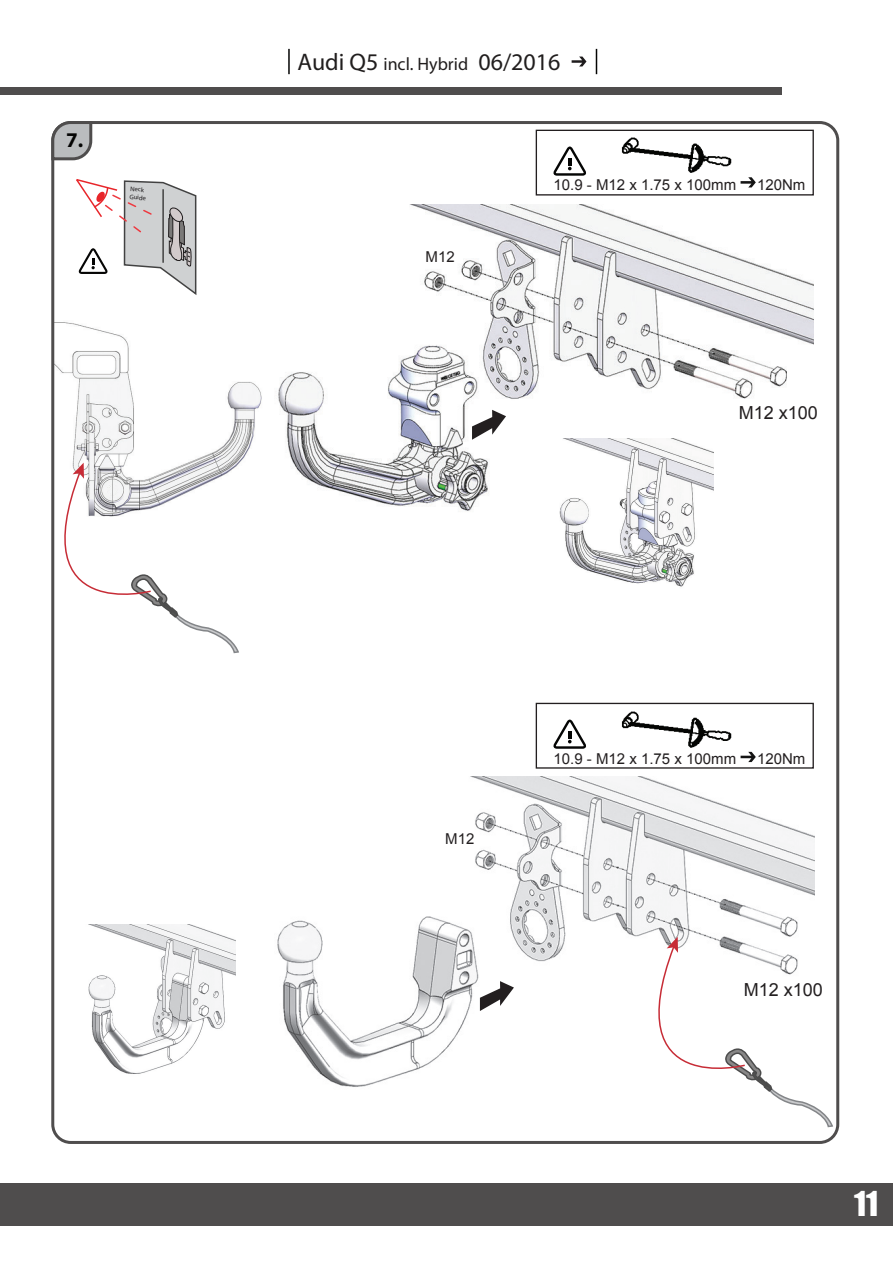
<style>
.page{position:relative;width:893px;height:1263px;background:#fff}
.page>*{position:absolute;margin:0;border:0;box-sizing:border-box;transform-origin:0 0}
.t1{font:31.5px "Impact";color:#fff}
.t2{font:24px "Myriad Pro";color:#211e1e}
.t3{font:700 21px "Myriad Pro";color:#050504}
.t4{font:18px "Arial";color:#231f20}
.t5{font:15px "Arial";color:#231f20}
.t6{font:6.6px "Myriad Pro";color:#1f1c1e}
.s1{font-size:18px}
</style>
<div class="page">
<img style="left:55px;top:322px;width:207px;height:141px">
<div style="left:0;top:1183px;width:893px;height:43px;background:#4f4d4d"></div>
<div style="left:0;top:87px;width:782px;height:7px;background:#4f4d4d"></div>
<svg style="left:51px;top:121px;width:43px;height:41px;background:#acacad"></svg>
<img style="left:277px;top:776px;width:537px;height:311px">
<img style="left:278px;top:205px;width:535px;height:306px">
<div style="left:536px;top:130px;width:278px;height:66px;border:1px solid #231f20"></div>
<div style="left:536px;top:703px;width:278px;height:66px;border:1px solid #231f20"></div>
<svg style="left:553px;top:147px;width:33px;height:29px"></svg>
<svg style="left:553px;top:720px;width:33px;height:29px"></svg>
<img style="left:621px;top:137px;width:111px;height:36px">
<img style="left:621px;top:712px;width:111px;height:36px">
<svg style="left:741px;top:177px;width:15px;height:10px"></svg>
<svg style="left:741px;top:752px;width:15px;height:10px"></svg>
<svg style="left:472px;top:410px;width:34px;height:30px"></svg>
<svg style="left:480px;top:981px;width:34px;height:30px"></svg>
<svg style="left:76px;top:179px;width:121px;height:116px"></svg>
<svg style="left:616px;top:937px;width:217px;height:191px"></svg>
<hr style="left:288px;top:49px;width:2px;height:25px;background:#050504">
<svg style="left:596px;top:49px;width:1px;height:25px"></svg>
<svg style="left:572px;top:57px;width:14px;height:10px"></svg>
<img style="left:552px;top:438px;width:161px;height:149px">
<img style="left:88px;top:924px;width:148px;height:150px">
<svg style="left:51px;top:463px;width:188px;height:191px"></svg>
<h3 class="t3" style="left:66px;top:126px;width:19px">7.</h3>
<h2 class="t2" style="left:298px;top:47px;width:264px">Audi Q5 <span class="s1">incl. Hybrid</span> 06/2016</h2>
<p class="t6" style="left:131px;top:184px;width:15px;rotate:5deg">Neck</p>
<p class="t5" style="left:554px;top:175px;width:184px">10.9 - M12 x 1.75 x 100mm</p>
<p class="t5" style="left:757px;top:175px;width:50px">120Nm</p>
<p class="t6" style="left:130px;top:192px;width:18px;rotate:5deg">Guide</p>
<p class="t5" style="left:426px;top:246px;width:31px">M12</p>
<p class="t4" style="left:739px;top:400px;width:81px">M12 x100</p>
<p class="t5" style="left:445px;top:828px;width:31px">M12</p>
<p class="t5" style="left:554px;top:748px;width:184px">10.9 - M12 x 1.75 x 100mm</p>
<p class="t5" style="left:757px;top:748px;width:50px">120Nm</p>
<p class="t4" style="left:744px;top:978px;width:81px">M12 x100</p>
<h1 class="t1" style="left:854px;top:1179px;width:26px">11</h1>
</div>
